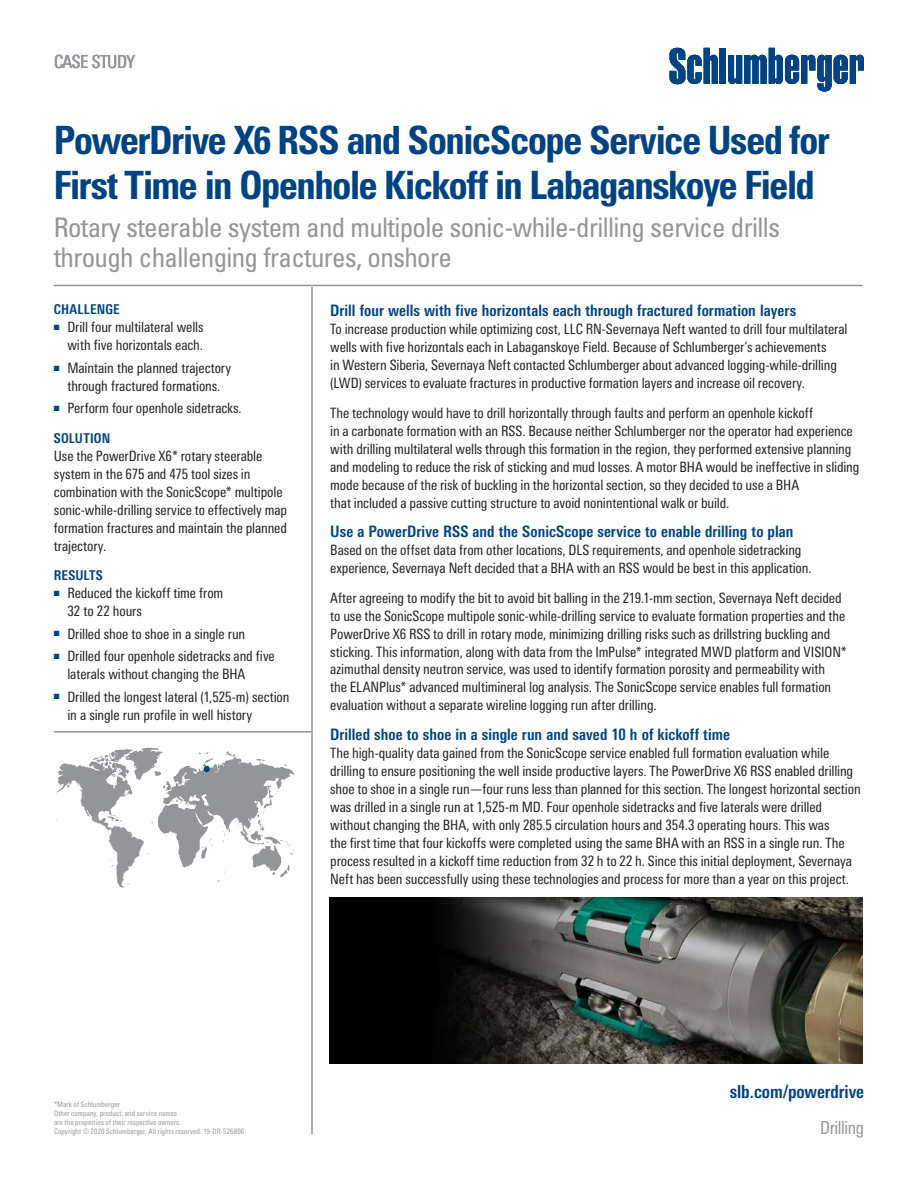
<style>
.page{position:relative;width:918px;height:1188px;background:#fff}
.page>*{position:absolute;margin:0;border:0;box-sizing:border-box;transform-origin:0 0}
.headline__front{font:700 condensed 39px/45px "Univers LT Std";letter-spacing:-.045em;color:#004382}
.Subhead{font:condensed 27px/30px "Univers LT Std";letter-spacing:-.025em;color:#939598}
.t1{font:700 condensed 18px "Univers Next Pro";color:#004382}
.Case_Study{font:condensed 18px "Univers Next Pro";letter-spacing:-.03em;color:#939598}
.discipline{font:condensed 18px "Univers Next Pro";letter-spacing:-.03em;color:#939598}
.Body_Head{font:700 condensed 15.75px "Univers Next Pro";letter-spacing:.005em;color:#004382}
.Body_Text{font:condensed 14.25px/18px "Univers Next Pro";letter-spacing:-.01em;color:#231f20}
.Sidebar_Head{font:700 condensed 13.5px "Univers Next Pro";letter-spacing:.01em;color:#004382}
.Boilerplate__docket{font:condensed 7.5px/9px "Univers Next Pro";letter-spacing:.01em;color:#939598}
</style>
<div class="page">
<hr style="left:54px;top:731px;width:258px;height:2px;background:#939598">
<svg style="left:55px;top:748px;width:239px;height:140px"></svg>
<hr style="left:311px;top:285px;width:2px;height:849px;background:#939598">
<hr style="left:54px;top:285px;width:808px;height:1px;background:#939598">
<div style="left:720px;top:48px;width:6px;height:36px;background:#004382"></div>
<svg style="left:728px;top:48px;width:136px;height:44px"></svg>
<svg style="left:670px;top:48px;width:48px;height:36px"></svg>
<img style="left:329px;top:897px;width:534px;height:166px">
<p class="Case_Study" style="left:54px;top:51px;width:83px">CASE STUDY</p>
<p class="headline__front" style="left:54px;top:118px;width:778px">PowerDrive X6 RSS and SonicScope Service Used for<br>First Time in Openhole Kickoff in Labaganskoye Field</p>
<p class="Subhead" style="left:54px;top:212px;width:728px">Rotary steerable system and multipole sonic-while-drilling service drills through challenging fractures, onshore</p>
<p class="Sidebar_Head" style="left:54px;top:302px;width:67px">CHALLENGE</p>
<p class="Body_Text" style="left:54px;top:318px;width:151px;text-align:right"><sup>■</sup> Drill four multilateral wells with five horizontals each.</p>
<p class="Body_Text" style="left:54px;top:359px;width:179px;text-align:center"><sup>■</sup> Maintain the planned trajectory through fractured formations.</p>
<p class="Body_Text" style="left:54px;top:399px;width:189px"><sup>■</sup> Perform four openhole sidetracks.</p>
<p class="Sidebar_Head" style="left:54px;top:430px;width:58px">SOLUTION</p>
<p class="Body_Text" style="left:54px;top:447px;width:235px">Use the PowerDrive X6* rotary steerable system in the 675 and 475 tool sizes in combination with the SonicScope* multipole sonic-while-drilling service to effectively map formation fractures and maintain the planned trajectory.</p>
<p class="Sidebar_Head" style="left:54px;top:567px;width:50px">RESULTS</p>
<p class="Body_Text" style="left:67px;top:584px;width:158px;text-indent:-14px"><sup>■</sup> Reduced the kickoff time from<br>32 to 22 hours</p>
<p class="Body_Text" style="left:54px;top:625px;width:193px"><sup>■</sup> Drilled shoe to shoe in a single run</p>
<p class="Body_Text" style="left:67px;top:647px;width:209px;text-indent:-14px"><sup>■</sup> Drilled four openhole sidetracks and five laterals without changing the BHA</p>
<p class="Body_Text" style="left:67px;top:688px;width:224px;text-indent:-14px"><sup>■</sup> Drilled the longest lateral (1,525-m) section in a single run profile in well history</p>
<p class="Body_Head" style="left:330px;top:301px;width:467px">Drill four wells with five horizontals each through fractured formation layers</p>
<p class="Body_Text" style="left:330px;top:320px;width:519px">To increase production while optimizing cost, LLC RN-Severnaya Neft wanted to drill four multilateral wells with five horizontals each in Labaganskoye Field. Because of Schlumberger’s achievements<br>in Western Siberia, Severnaya Neft contacted Schlumberger about advanced logging-while-drilling (LWD) services to evaluate fractures in productive formation layers and increase oil recovery.</p>
<p class="Body_Text" style="left:330px;top:404px;width:531px">The technology would have to drill horizontally through faults and perform an openhole kickoff<br>in a carbonate formation with an RSS. Because neither Schlumberger nor the operator had experience with drilling multilateral wells through this formation in the region, they performed extensive planning and modeling to reduce the risk of sticking and mud losses. A motor BHA would be ineffective in sliding mode because of the risk of buckling in the horizontal section, so they decided to use a BHA<br>that included a passive cutting structure to avoid nonintentional walk or build.</p>
<p class="Body_Head" style="left:330px;top:522px;width:465px">Use a PowerDrive RSS and the SonicScope service to enable drilling to plan</p>
<p class="Body_Text" style="left:330px;top:541px;width:483px">Based on the offset data from other locations, DLS requirements, and openhole sidetracking experience, Severnaya Neft decided that a BHA with an RSS would be best in this application.</p>
<p class="Body_Text" style="left:330px;top:588px;width:518px">After agreeing to modify the bit to avoid bit balling in the 219.1-mm section, Severnaya Neft decided to use the SonicScope multipole sonic-while-drilling service to evaluate formation properties and the PowerDrive X6 RSS to drill in rotary mode, minimizing drilling risks such as drillstring buckling and sticking. This information, along with data from the ImPulse* integrated MWD platform and VISION* azimuthal density neutron service, was used to identify formation porosity and permeability with<br>the ELANPlus* advanced multimineral log analysis. The SonicScope service enables full formation evaluation without a separate wireline logging run after drilling.</p>
<p class="Body_Head" style="left:330px;top:725px;width:401px">Drilled shoe to shoe in a single run and saved 10 h of kickoff time</p>
<p class="Body_Text" style="left:330px;top:744px;width:532px">The high-quality data gained from the SonicScope service enabled full formation evaluation while drilling to ensure positioning the well inside productive layers. The PowerDrive X6 RSS enabled drilling shoe to shoe in a single run—four runs less than planned for this section. The longest horizontal section was drilled in a single run at 1,525-m MD. Four openhole sidetracks and five laterals were drilled without changing the BHA, with only 285.5 circulation hours and 354.3 operating hours. This was<br>the first time that four kickoffs were completed using the same BHA with an RSS in a single run. The process resulted in a kickoff time reduction from 32 h to 22 h. Since this initial deployment, Severnaya Neft has been successfully using these technologies and process for more than a year on this project.</p>
<p class="Boilerplate__docket" style="left:54px;top:1100px;width:67px">*Mark of Schlumberger</p>
<p class="Boilerplate__docket" style="left:54px;top:1109px;width:128px">Other company, product, and service names are the properties of their respective owners.</p>
<p class="Boilerplate__docket" style="left:54px;top:1127px;width:192px">Copyright © 2020 Schlumberger. All rights reserved. 19-DR-526806</p>
<p class="t1" style="left:730px;top:1081px;width:136px">slb.com/powerdrive</p>
<p class="discipline" style="left:820px;top:1117px;width:45px">Drilling</p>
</div>
